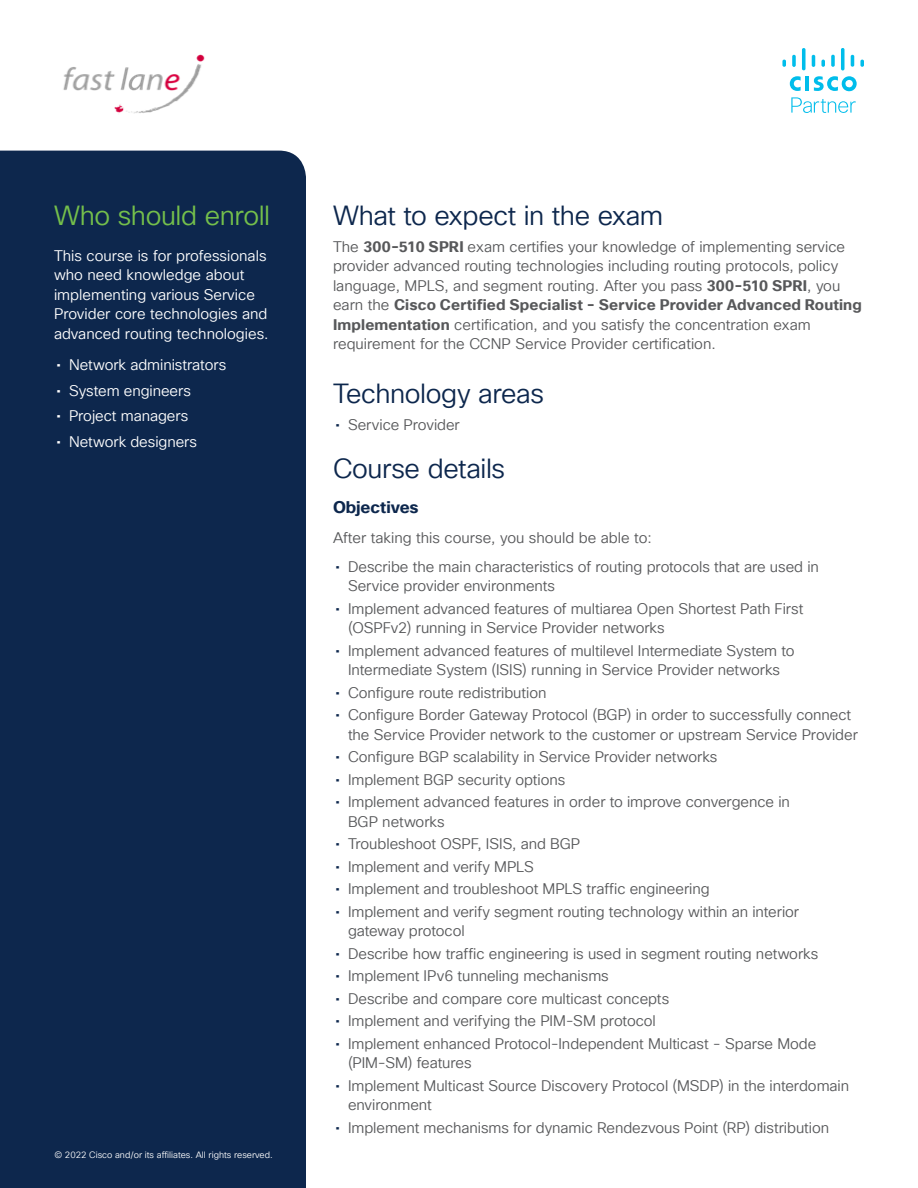
<style>
.page{position:relative;width:918px;height:1188px;background:#fff}
.page>*{position:absolute;margin:0;border:0;box-sizing:border-box;transform-origin:0 0}
.Subhead2_midnight_bl{font:27px "Cisco Sans TT Light";letter-spacing:-.015em;color:#0d274d}
.Subhead2_Green{font:27px "Cisco Sans TT Light";letter-spacing:-.015em;color:#74bf4b}
.Subhead3_Midnight_bl{font:700 16.5px "Cisco Sans TT";color:#0d274d}
.Body{font:15px/19.5px "Cisco Sans TT Light";letter-spacing:-.005em;color:#57585a}
.Body_White{font:15px/19.5px "Cisco Sans TT Light";color:#fff}
.Footer_white{font:9px "Cisco Sans TT Light";color:#fff}
.s1{font-family:"Cisco Sans TT"}
.s2{font-family:"Cisco Sans TT";font-weight:700}
.s3{font-family:"Cisco Sans TT";color:#0d274d}
</style>
<div class="page">
<svg style="left:790px;top:76px;width:67px;height:37px"></svg>
<svg style="left:782px;top:60px;width:4px;height:7px"></svg>
<svg style="left:792px;top:54px;width:4px;height:13px"></svg>
<svg style="left:802px;top:48px;width:4px;height:22px"></svg>
<svg style="left:812px;top:54px;width:3px;height:13px"></svg>
<svg style="left:821px;top:60px;width:4px;height:7px"></svg>
<svg style="left:831px;top:54px;width:4px;height:13px"></svg>
<svg style="left:841px;top:48px;width:4px;height:22px"></svg>
<svg style="left:851px;top:54px;width:3px;height:13px"></svg>
<svg style="left:860px;top:59px;width:4px;height:8px"></svg>
<div style="left:0;top:151px;width:306px;height:1037px;background:#0d274d"></div>
<img style="left:63px;top:54px;width:142px;height:60px">
<p class="Subhead2_Green" style="left:54px;top:198px;width:218px">Who should enroll</p>
<p class="Body_White" style="left:54px;top:246px;width:216px">This course is for professionals who need knowledge about implementing various Service<br>Provider core technologies and advanced routing technologies.</p>
<p class="Body_White" style="left:56px;top:356px;width:171px"><span class="s1">•</span> Network administrators</p>
<p class="Body_White" style="left:56px;top:381px;width:136px"><span class="s1">•</span> System engineers</p>
<p class="Body_White" style="left:56px;top:407px;width:133px"><span class="s1">•</span> Project managers</p>
<p class="Body_White" style="left:56px;top:432px;width:142px"><span class="s1">•</span> Network designers</p>
<p class="Footer_white" style="left:54px;top:1149px;width:220px">© 2022 Cisco and/or its affiliates. All rights reserved.</p>
<p class="Subhead2_midnight_bl" style="left:333px;top:198px;width:332px">What to expect in the exam</p>
<p class="Body" style="left:333px;top:237px;width:530px">The <span class="s2">300-510 SPRI</span> exam certifies your knowledge of implementing service provider advanced routing technologies including routing protocols, policy language, MPLS, and segment routing. After you pass <span class="s2">300-510 SPRI</span>, you earn the <span class="s2">Cisco Certified Specialist - Service Provider Advanced Routing Implementation</span> certification, and you satisfy the concentration exam requirement for the CCNP Service Provider certification.</p>
<p class="Subhead2_midnight_bl" style="left:333px;top:376px;width:213px">Technology areas</p>
<p class="Body" style="left:335px;top:416px;width:126px"><span class="s3">•</span> Service Provider</p>
<p class="Subhead2_midnight_bl" style="left:333px;top:451px;width:174px">Course details</p>
<p class="Subhead3_Midnight_bl" style="left:333px;top:496px;width:87px">Objectives</p>
<p class="Body" style="left:333px;top:529px;width:320px">After taking this course, you should be able to:</p>
<p class="Body" style="left:348px;top:557px;width:472px;text-indent:-13px"><span class="s3">•</span> Describe the main characteristics of routing protocols that are used in<br>Service provider environments</p>
<p class="Body" style="left:348px;top:599px;width:457px;text-indent:-13px"><span class="s3">•</span> Implement advanced features of multiarea Open Shortest Path First (OSPFv2) running in Service Provider networks</p>
<p class="Body" style="left:335px;top:641px;width:461px;text-align:center"><span class="s3">•</span> Implement advanced features of multilevel Intermediate System to<br>Intermediate System (ISIS) running in Service Provider networks</p>
<p class="Body" style="left:335px;top:683px;width:213px"><span class="s3">•</span> Configure route redistribution</p>
<p class="Body" style="left:348px;top:706px;width:511px;text-indent:-13px"><span class="s3">•</span> Configure Border Gateway Protocol (BGP) in order to successfully connect the Service Provider network to the customer or upstream Service Provider</p>
<p class="Body" style="left:335px;top:748px;width:384px"><span class="s3">•</span> Configure BGP scalability in Service Provider networks</p>
<p class="Body" style="left:335px;top:770px;width:232px"><span class="s3">•</span> Implement BGP security options</p>
<p class="Body" style="left:348px;top:793px;width:443px;text-indent:-13px"><span class="s3">•</span> Implement advanced features in order to improve convergence in<br>BGP networks</p>
<p class="Body" style="left:335px;top:835px;width:247px"><span class="s3">•</span> Troubleshoot OSPF, ISIS, and BGP</p>
<p class="Body" style="left:335px;top:857px;width:200px"><span class="s3">•</span> Implement and verify MPLS</p>
<p class="Body" style="left:335px;top:880px;width:376px"><span class="s3">•</span> Implement and troubleshoot MPLS traffic engineering</p>
<p class="Body" style="left:348px;top:902px;width:453px;text-indent:-13px"><span class="s3">•</span> Implement and verify segment routing technology within an interior gateway protocol</p>
<p class="Body" style="left:335px;top:944px;width:484px"><span class="s3">•</span> Describe how traffic engineering is used in segment routing networks</p>
<p class="Body" style="left:335px;top:967px;width:275px"><span class="s3">•</span> Implement IPv6 tunneling mechanisms</p>
<p class="Body" style="left:335px;top:989px;width:335px"><span class="s3">•</span> Describe and compare core multicast concepts</p>
<p class="Body" style="left:335px;top:1012px;width:322px"><span class="s3">•</span> Implement and verifying the PIM-SM protocol</p>
<p class="Body" style="left:348px;top:1034px;width:470px;text-indent:-13px"><span class="s3">•</span> Implement enhanced Protocol-Independent Multicast - Sparse Mode (PIM-SM) features</p>
<p class="Body" style="left:348px;top:1076px;width:503px;text-indent:-13px"><span class="s3">•</span> Implement Multicast Source Discovery Protocol (MSDP) in the interdomain environment</p>
<p class="Body" style="left:335px;top:1118px;width:495px"><span class="s3">•</span> Implement mechanisms for dynamic Rendezvous Point (RP) distribution</p>
</div>
